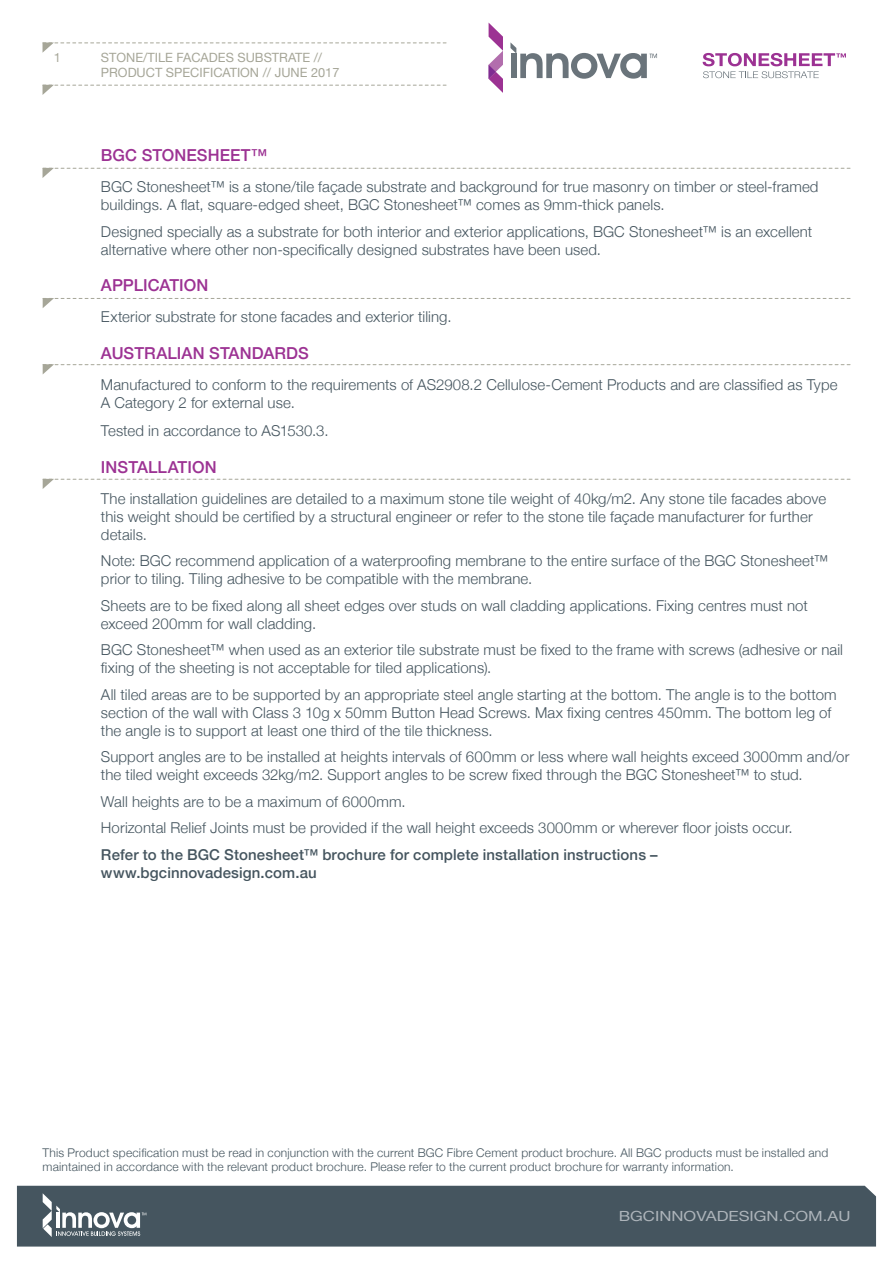
<style>
.page{position:relative;width:893px;height:1263px;background:#fff}
.page>*{position:absolute;margin:0;border:0;box-sizing:border-box;transform-origin:0 0}
.t1{font:500 16.5px "Helvetica Neue";letter-spacing:.005em;color:#9c3293}
.t2{font:300 15px/18px "Helvetica Neue";letter-spacing:.005em;color:#45555f}
.t3{font:500 15px/18px "Helvetica Neue";letter-spacing:.01em;color:#45555f}
.t4{font:13.95px "Helvetica Neue";color:#adb4ba;scale:1.2 1}
.t5{font:12.75px/15.3px "Helvetica Neue";color:#a6a698}
.t6{font:300 12px/14.4px "Helvetica Neue";letter-spacing:.015em;color:#45555f}
</style>
<div class="page">
<div style="left:17px;top:1186px;width:859px;height:60px;background:#45555f"></div>
<svg style="left:43px;top:43px;width:403px;height:9px"></svg>
<svg style="left:43px;top:85px;width:403px;height:10px"></svg>
<svg style="left:510px;top:42px;width:147px;height:37px"></svg>
<svg style="left:703px;top:53px;width:143px;height:25px"></svg>
<svg style="left:489px;top:23px;width:14px;height:70px"></svg>
<svg style="left:43px;top:1193px;width:103px;height:44px"></svg>
<svg style="left:43px;top:168px;width:807px;height:10px"></svg>
<svg style="left:43px;top:298px;width:807px;height:10px"></svg>
<svg style="left:43px;top:364px;width:807px;height:10px"></svg>
<svg style="left:43px;top:479px;width:807px;height:10px"></svg>
<p class="t5" style="left:54px;top:49px;width:9px">1</p>
<p class="t5" style="left:101px;top:49px;width:240px">STONE/TILE FACADES SUBSTRATE //<br>PRODUCT SPECIFICATION // JUNE 2017</p>
<p class="t1" style="left:101px;top:145px;width:168px">BGC STONESHEET™</p>
<p class="t2" style="left:101px;top:177px;width:719px">BGC Stonesheet™ is a stone/tile façade substrate and background for true masonry on timber or steel-framed buildings. A flat, square-edged sheet, BGC Stonesheet™ comes as 9mm-thick panels.</p>
<p class="t2" style="left:101px;top:222px;width:713px">Designed specially as a substrate for both interior and exterior applications, BGC Stonesheet™ is an excellent alternative where other non-specifically designed substrates have been used.</p>
<p class="t1" style="left:101px;top:275px;width:109px">APPLICATION</p>
<p class="t2" style="left:101px;top:308px;width:352px">Exterior substrate for stone facades and exterior tiling.</p>
<p class="t1" style="left:101px;top:343px;width:209px">AUSTRALIAN STANDARDS</p>
<p class="t2" style="left:101px;top:375px;width:738px">Manufactured to conform to the requirements of AS2908.2 Cellulose-Cement Products and are classified as Type<br>A Category 2 for external use.</p>
<p class="t2" style="left:101px;top:421px;width:229px">Tested in accordance to AS1530.3.</p>
<p class="t1" style="left:101px;top:457px;width:117px">INSTALLATION</p>
<p class="t2" style="left:101px;top:489px;width:727px">The installation guidelines are detailed to a maximum stone tile weight of 40kg/m2. Any stone tile facades above this weight should be certified by a structural engineer or refer to the stone tile façade manufacturer for further details.</p>
<p class="t2" style="left:101px;top:551px;width:729px">Note: BGC recommend application of a waterproofing membrane to the entire surface of the BGC Stonesheet™ prior to tiling. Tiling adhesive to be compatible with the membrane.</p>
<p class="t2" style="left:101px;top:596px;width:708px">Sheets are to be fixed along all sheet edges over studs on wall cladding applications. Fixing centres must not exceed 200mm for wall cladding.</p>
<p class="t2" style="left:101px;top:640px;width:744px">BGC Stonesheet™ when used as an exterior tile substrate must be fixed to the frame with screws (adhesive or nail fixing of the sheeting is not acceptable for tiled applications).</p>
<p class="t2" style="left:101px;top:685px;width:737px">All tiled areas are to be supported by an appropriate steel angle starting at the bottom. The angle is to the bottom section of the wall with Class 3 10g x 50mm Button Head Screws. Max fixing centres 450mm. The bottom leg of the angle is to support at least one third of the tile thickness.</p>
<p class="t2" style="left:101px;top:747px;width:750px">Support angles are to be installed at heights intervals of 600mm or less where wall heights exceed 3000mm and/or the tiled weight exceeds 32kg/m2. Support angles to be screw fixed through the BGC Stonesheet™ to stud.</p>
<p class="t2" style="left:101px;top:788px;width:693px;line-height:26.5px">Wall heights are to be a maximum of 6000mm.<br>Horizontal Relief Joints must be provided if the wall height exceeds 3000mm or wherever floor joists occur.</p>
<p class="t3" style="left:101px;top:845px;width:558px">Refer to the BGC Stonesheet™ brochure for complete installation instructions – www.bgcinnovadesign.com.au</p>
<p class="t6" style="left:43px;top:1145px;width:787px">This Product specification must be read in conjunction with the current BGC Fibre Cement product brochure. All BGC products must be installed and maintained in accordance with the relevant product brochure. Please refer to the current product brochure for warranty information.</p>
<p class="t4" style="left:619px;top:1207px;width:195px">BGCINNOVADESIGN.COM.AU</p>
</div>
